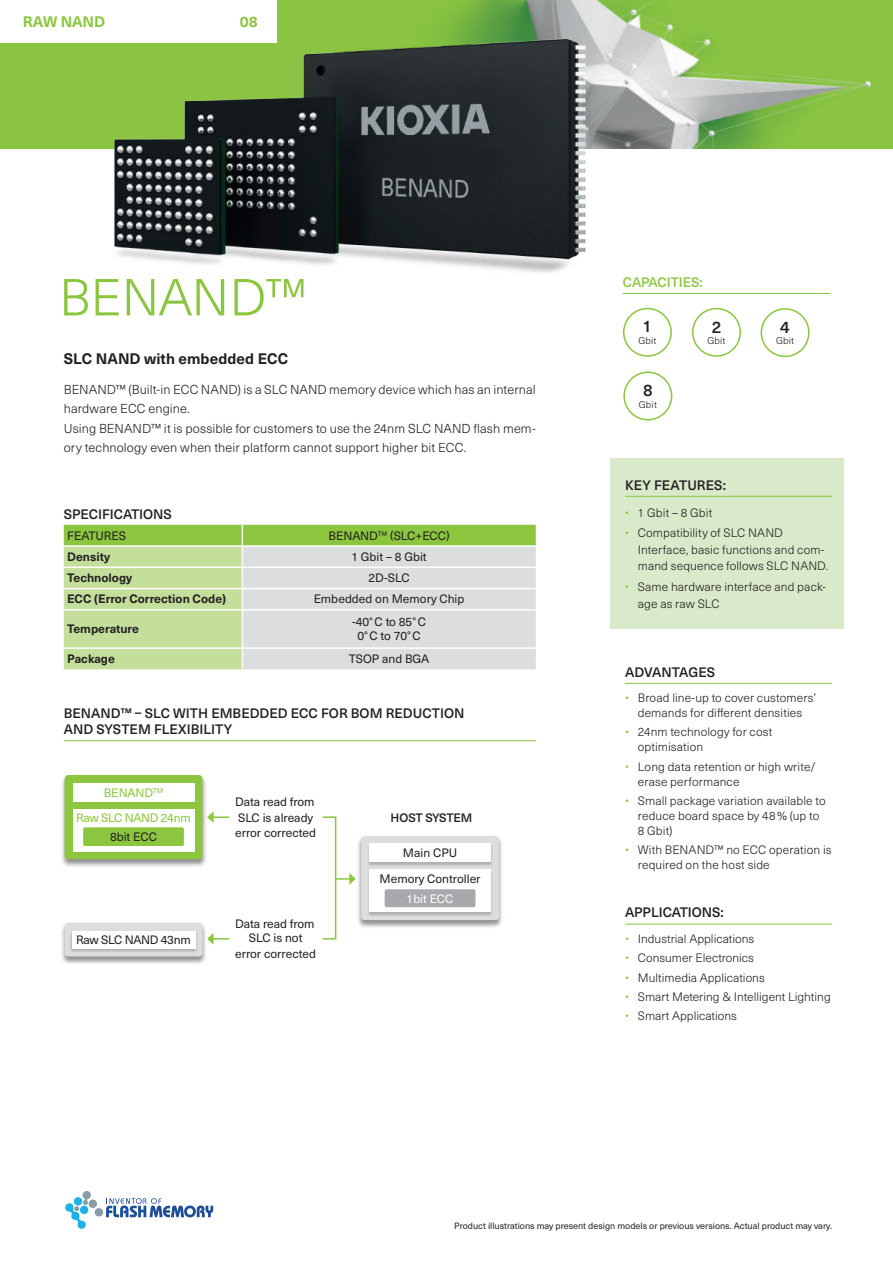
<style>
.page{position:relative;width:893px;height:1263px;background:#fff}
.page>*{position:absolute;margin:0;border:0;box-sizing:border-box;transform-origin:0 0}
.t1{font:300 51px "Neue Haas Unica W1 G";color:#8bc63e}
.t2{font:500 16.5px "Neue Haas Unica W1 G";color:#231f20}
.t3{font:700 15px "Neue Haas Unica W1 G";letter-spacing:.005em;color:#231f20}
.t4{font:700 15px "Neue Haas Unica W1 G";letter-spacing:-.01em;color:#8bc63e}
.t5{font:500 13.5px/16.2px "Neue Haas Unica W1 G";color:#231f20}
.t6{font:500 13.5px "Neue Haas Unica W1 G";letter-spacing:-.015em;color:#8bc63e}
.t7{font:300 12.75px/19.5px "Neue Haas Unica W1 G";letter-spacing:.005em;color:#231f20}
.t8{font:300 12px/15px "Neue Haas Unica W1 G";letter-spacing:.01em;color:#231f20}
.t9{font:12px/14.4px "Neue Haas Unica W1 G";color:#231f20;text-align:center}
.t10{font:700 12px "Neue Haas Unica W1 G";color:#231f20}
.t11{font:12px/25.3px "Neue Haas Unica W1 G";letter-spacing:-.02em;color:#8bc63e;text-align:center}
.t12{font:12px "Neue Haas Unica W1 G";letter-spacing:-.02em;color:#231f20}
.t13{font:500 12px "Neue Haas Unica W1 G";letter-spacing:-.025em;color:#231f20}
.t14{font:12px "Neue Haas Unica W1 G";color:#fff}
.t15{font:300 9.6px "Neue Haas Unica W1 G";letter-spacing:.02em;color:#231f20}
.t16{font:9px "Neue Haas Unica W1 G";color:#231f20}
.s1{font-weight:300}
.s2{color:#8bc63e}
</style>
<div class="page">
<img style="left:0;top:0;width:893px;height:149px">
<svg style="left:65px;top:1191px;width:148px;height:38px"></svg>
<svg style="left:64px;top:524px;width:472px;height:145px;background:#cbdcb5"></svg>
<hr style="left:625px;top:924px;width:207px;height:1px;background:#8bc63e">
<div style="left:610px;top:458px;width:234px;height:170px;background:#d9eaca"></div>
<hr style="left:625px;top:496px;width:207px;height:1px;background:#8bc63e">
<hr style="left:625px;top:683px;width:207px;height:1px;background:#8bc63e">
<div style="left:692px;top:308px;width:49px;height:49px;border:2px solid #8bc63e;border-radius:50%"></div>
<hr style="left:623px;top:293px;width:207px;height:1px;background:#8bc63e">
<div style="left:623px;top:371px;width:49px;height:49px;border:2px solid #8bc63e;border-radius:50%"></div>
<div style="left:761px;top:308px;width:49px;height:49px;border:2px solid #8bc63e;border-radius:50%"></div>
<div style="left:623px;top:308px;width:49px;height:49px;border:2px solid #8bc63e;border-radius:50%"></div>
<hr style="left:64px;top:740px;width:472px;height:1px;background:#8bc63e">
<svg style="left:207px;top:811px;width:149px;height:134px"></svg>
<div style="left:60px;top:922px;width:147px;height:43px;background:#231f20;opacity:.5"></div>
<div style="left:65px;top:922px;width:137px;height:34px;background:#dcdddf;border-radius:4px"></div>
<div style="left:229px;top:919px;width:94px;height:39px;background:#fff;border-radius:4px"></div>
<div style="left:229px;top:797px;width:94px;height:40px;background:#fff;border-radius:4px"></div>
<div style="left:60px;top:774px;width:147px;height:94px;background:#231f20;opacity:.5"></div>
<div style="left:65px;top:775px;width:137px;height:84px;background:#8bc63e;border-radius:4px"></div>
<div style="left:356px;top:835px;width:147px;height:94px;background:#231f20;opacity:.5"></div>
<div style="left:361px;top:836px;width:138px;height:84px;background:#dcdddf;border-radius:4px"></div>
<div style="left:73px;top:783px;width:121px;height:19px;background:#fff"></div>
<div style="left:73px;top:809px;width:121px;height:42px;background:#fff"></div>
<div style="left:83px;top:827px;width:101px;height:19px;background:#8bc63e;border-radius:2px"></div>
<div style="left:367px;top:844px;width:126px;height:23px;background:#231f20;opacity:.25"></div>
<div style="left:369px;top:844px;width:122px;height:18px;background:#fff"></div>
<div style="left:367px;top:870px;width:126px;height:47px;background:#231f20;opacity:.25"></div>
<div style="left:369px;top:870px;width:122px;height:42px;background:#fff"></div>
<div style="left:385px;top:889px;width:90px;height:18px;background:#a8a9ad;border-radius:2px"></div>
<div style="left:69px;top:931px;width:129px;height:23px;background:#231f20;opacity:.25"></div>
<div style="left:72px;top:931px;width:123px;height:18px;background:#fff"></div>
<img style="left:84px;top:6px;width:515px;height:267px">
<div style="left:0;top:0;width:276px;height:43px;background:#fff"></div>
<p class="t4" style="left:23px;top:10px;width:84px">RAW NAND</p>
<p class="t4" style="left:240px;top:10px;width:19px">08</p>
<h1 class="t1" style="left:59px;top:260px;width:249px">BENAND™</h1>
<p class="t3" style="left:64px;top:348px;width:226px">SLC NAND with embedded ECC</p>
<p class="t7" style="left:64px;top:379px;width:473px">BENAND™ (Built-in ECC NAND) is a SLC NAND memory device which has an internal hardware ECC engine.<br>Using BENAND™ it is possible for customers to use the 24nm SLC NAND flash mem&shy;ory technology even when their platform cannot support higher bit ECC.</p>
<p class="t5" style="left:64px;top:505px;width:110px">SPECIFICATIONS</p>
<p class="t9" style="left:67px;top:528px;width:61px">FEATURES</p>
<p class="t9" style="left:329px;top:528px;width:122px">BENAND<span class="s1">™</span> (SLC+ECC)</p>
<p class="t10" style="left:67px;top:547px;width:45px">Density</p>
<p class="t9" style="left:351px;top:549px;width:77px">1 Gbit – 8 Gbit</p>
<p class="t10" style="left:67px;top:569px;width:66px">Technology</p>
<p class="t9" style="left:368px;top:570px;width:43px">2D-SLC</p>
<p class="t10" style="left:67px;top:590px;width:161px">ECC (Error Correction Code)</p>
<p class="t9" style="left:314px;top:591px;width:152px">Embedded on Memory Chip</p>
<p class="t10" style="left:67px;top:620px;width:73px">Temperature</p>
<p class="t9" style="left:352px;top:614px;width:75px">-40°C to 85°C<br>0°C to 70°C</p>
<p class="t10" style="left:67px;top:650px;width:49px">Package</p>
<p class="t9" style="left:349px;top:651px;width:82px">TSOP and BGA</p>
<p class="t5" style="left:64px;top:704px;width:402px">BENAND™ – SLC WITH EMBEDDED ECC FOR BOM REDUCTION<br>AND SYSTEM FLEXIBILITY</p>
<p class="t11" style="left:76px;top:779px;width:116px">BENAND<sup>TM<br></sup>Raw SLC NAND 24nm</p>
<p class="t9" style="left:110px;top:829px;width:48px">8bit ECC</p>
<p class="t12" style="left:76px;top:931px;width:116px">Raw SLC NAND 43nm</p>
<p class="t9" style="left:235px;top:793px;width:83px;line-height:15.8px;text-align:left">Data read from<br>SLC is already error corrected</p>
<p class="t9" style="left:235px;top:916px;width:81px">Data read from<br>SLC is not</p>
<p class="t9" style="left:235px;top:946px;width:83px">error corrected</p>
<p class="t13" style="left:390px;top:809px;width:83px">HOST SYSTEM</p>
<p class="t9" style="left:379px;top:839px;width:103px;line-height:25.8px">Main CPU<br>Memory Controller</p>
<p class="t14" style="left:407px;top:889px;width:48px">1bit ECC</p>
<p class="t6" style="left:623px;top:272px;width:81px">CAPACITIES:</p>
<h2 class="t2" style="left:643px;top:314px;width:11px">1</h2>
<p class="t15" style="left:638px;top:334px;width:20px">Gbit</p>
<h2 class="t2" style="left:643px;top:378px;width:11px">8</h2>
<p class="t15" style="left:639px;top:397px;width:20px">Gbit</p>
<h2 class="t2" style="left:712px;top:314px;width:11px">2</h2>
<p class="t15" style="left:707px;top:334px;width:20px">Gbit</p>
<h2 class="t2" style="left:780px;top:314px;width:11px">4</h2>
<p class="t15" style="left:776px;top:334px;width:20px">Gbit</p>
<p class="t5" style="left:625px;top:476px;width:102px">KEY FEATURES:</p>
<p class="t8" style="left:625px;top:504px;width:89px"><span class="s2">•</span> 1 Gbit – 8 Gbit</p>
<p class="t8" style="left:638px;top:524px;width:192px;line-height:16.5px;text-indent:-13px"><span class="s2">•</span> Compatibility of SLC NAND<br>Interface, basic functions and com&shy;mand sequence follows SLC NAND.</p>
<p class="t8" style="left:638px;top:578px;width:190px;line-height:16.5px;text-indent:-13px"><span class="s2">•</span> Same hardware interface and pack&shy;age as raw SLC</p>
<p class="t5" style="left:625px;top:663px;width:92px">ADVANTAGES</p>
<p class="t8" style="left:625px;top:690px;width:193px;text-align:center"><span class="s2">•</span> Broad line-up to cover customers’ demands for different densities</p>
<p class="t8" style="left:638px;top:724px;width:136px;text-indent:-13px"><span class="s2">•</span> 24nm technology for cost optimisation</p>
<p class="t8" style="left:638px;top:758px;width:179px;text-indent:-13px"><span class="s2">•</span> Long data retention or high write/ erase performance</p>
<p class="t8" style="left:638px;top:793px;width:189px;text-indent:-13px"><span class="s2">•</span> Small package variation available to reduce board space by 48% (up to<br>8 Gbit)</p>
<p class="t8" style="left:638px;top:842px;width:195px;text-indent:-13px"><span class="s2">•</span> With BENAND™ no ECC operation is required on the host side</p>
<p class="t5" style="left:625px;top:904px;width:100px">APPLICATIONS:</p>
<p class="t8" style="left:625px;top:931px;width:131px"><span class="s2">•</span> Industrial Applications</p>
<p class="t8" style="left:625px;top:950px;width:130px"><span class="s2">•</span> Consumer Electronics</p>
<p class="t8" style="left:625px;top:969px;width:141px"><span class="s2">•</span> Multimedia Applications</p>
<p class="t8" style="left:625px;top:988px;width:207px"><span class="s2">•</span> Smart Metering &amp; Intelligent Lighting</p>
<p class="t8" style="left:625px;top:1008px;width:113px"><span class="s2">•</span> Smart Applications</p>
<p class="t16" style="left:454px;top:1219px;width:380px">Product illustrations may present design models or previous versions. Actual product may vary.</p>
</div>
